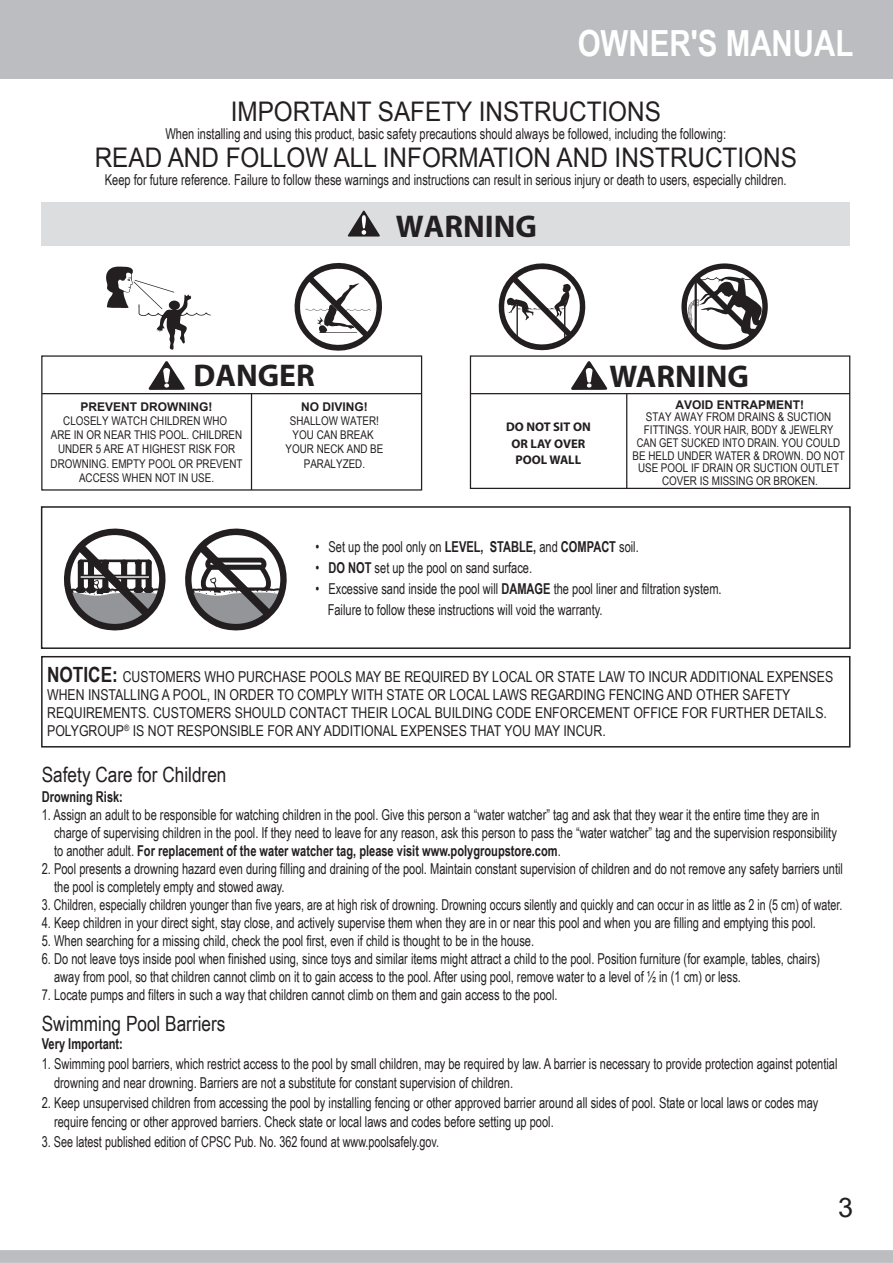
<style>
.page{position:relative;width:893px;height:1263px;background:#fff}
.page>*{position:absolute;margin:0;border:0;box-sizing:border-box;transform-origin:0 0}
.t1{font:700 36px "Arial Narrow";color:#fff}
.t2{font:700 31.5px "Myriad";color:#231f20}
.t3{font:27px "Arial";color:#231f20;scale:.9 1}
.t4{font:27px "Arial";color:#231f20}
.t5{font:21px "Arial Narrow";color:#231f20}
.t6{font:15px/18px "Arial Narrow";color:#231f20;scale:.9 1}
.t7{font:15px/18px "Arial Narrow";color:#231f20}
.t8{font:15px "Arial Narrow";color:#231f20;scale:.87 1}
.t9{font:15px "Arial Narrow";color:#231f20;scale:.88 1}
.t10{font:700 15px "Arial Narrow";color:#231f20;scale:.9 1}
.t11{font:700 12.6px/16.5px "Myriad";color:#231f20;text-align:center}
.t12{font:12px/14.2px "Arial Narrow";color:#231f20;text-align:center}
.t13{font:700 12px "Arial";color:#231f20}
.s1{font-weight:700}
.s2{font-weight:700;font-size:21px}
</style>
<div class="page">
<div style="left:41px;top:656px;width:809px;height:91px;border:2px solid #231f20"></div>
<svg style="left:498px;top:263px;width:88px;height:88px"></svg>
<div style="left:470px;top:355px;width:380px;height:134px;border:1px solid #231f20"></div>
<hr style="left:470px;top:393px;width:380px;height:1px;background:#231f20">
<hr style="left:626px;top:394px;width:1px;height:94px;background:#231f20">
<svg style="left:571px;top:361px;width:36px;height:29px"></svg>
<svg style="left:681px;top:263px;width:87px;height:87px"></svg>
<svg style="left:294px;top:263px;width:88px;height:88px"></svg>
<hr style="left:42px;top:393px;width:380px;height:1px;background:#231f20">
<hr style="left:251px;top:394px;width:1px;height:96px;background:#231f20">
<svg style="left:149px;top:361px;width:36px;height:29px"></svg>
<svg style="left:106px;top:266px;width:105px;height:84px"></svg>
<div style="left:42px;top:202px;width:808px;height:44px;background:#dcdddf"></div>
<svg style="left:348px;top:210px;width:32px;height:27px"></svg>
<svg style="left:185px;top:528px;width:102px;height:103px"></svg>
<svg style="left:64px;top:528px;width:102px;height:103px"></svg>
<div style="left:41px;top:506px;width:810px;height:143px;border:2px solid #231f20"></div>
<div style="left:0;top:0;width:893px;height:78px;background:#bcbdc0"></div>
<div style="left:0;top:1250px;width:893px;height:13px;background:#bcbdc0"></div>
<h1 class="t1" style="left:578px;top:17px;width:277px">OWNER′S MANUAL</h1>
<h3 class="t3" style="left:231px;top:93px;width:480px">IMPORTANT SAFETY INSTRUCTIONS</h3>
<p class="t6" style="left:165px;top:124px;width:624px">When installing and using this product, basic safety precautions should always be followed, including the following:</p>
<h3 class="t3" style="left:95px;top:140px;width:782px">READ AND FOLLOW ALL INFORMATION AND INSTRUCTIONS</h3>
<p class="t6" style="left:105px;top:170px;width:759px">Keep for future reference. Failure to follow these warnings and instructions can result in serious injury or death to users, especially children.</p>
<h2 class="t2" style="left:396px;top:210px;width:143px">WARNING</h2>
<h2 class="t2" style="left:193px;top:359px;width:123px">DANGER</h2>
<p class="t13" style="left:81px;top:398px;width:133px">PREVENT DROWNING!</p>
<p class="t12" style="left:51px;top:413px;width:193px">CLOSELY WATCH CHILDREN WHO<br>ARE IN OR NEAR THIS POOL. CHILDREN<br>UNDER 5 ARE AT HIGHEST RISK FOR<br>DROWNING. EMPTY POOL OR PREVENT<br>ACCESS WHEN NOT IN USE.</p>
<p class="t13" style="left:301px;top:398px;width:68px">NO DIVING!</p>
<p class="t12" style="left:286px;top:413px;width:99px">SHALLOW WATER!<br>YOU CAN BREAK<br>YOUR NECK AND BE<br>PARALYZED.</p>
<p class="t11" style="left:506px;top:419px;width:86px">DO NOT SIT ON<br>OR LAY OVER<br>POOL WALL</p>
<h2 class="t2" style="left:609px;top:360px;width:141px">WARNING</h2>
<p class="t13" style="left:676px;top:396px;width:130px">AVOID ENTRAPMENT!</p>
<p class="t12" style="left:633px;top:410px;width:214px;line-height:12.8px">STAY AWAY FROM DRAINS &amp; SUCTION<br>FITTINGS. YOUR HAIR, BODY &amp; JEWELRY<br>CAN GET SUCKED INTO DRAIN. YOU COULD<br>BE HELD UNDER WATER &amp; DROWN. DO NOT<br>USE POOL IF DRAIN OR SUCTION OUTLET<br>COVER IS MISSING OR BROKEN.</p>
<p class="t6" style="left:315px;top:537px;width:361px">• Set up the pool only on <span class="s1">LEVEL, STABLE,</span> and <span class="s1">COMPACT</span> soil.</p>
<p class="t6" style="left:315px;top:558px;width:242px">• <span class="s1">DO NOT</span> set up the pool on sand surface.</p>
<p class="t6" style="left:328px;top:578px;width:439px;line-height:21px;text-indent:-12px">• Excessive sand inside the pool will <span class="s1">DAMAGE</span> the pool liner and filtration system.<br>Failure to follow these instructions will void the warranty.</p>
<p class="t7" style="left:47px;top:667px;width:788px"><span class="s2">NOTICE:</span> CUSTOMERS WHO PURCHASE POOLS MAY BE REQUIRED BY LOCAL OR STATE LAW TO INCUR ADDITIONAL EXPENSES WHEN INSTALLING A POOL, IN ORDER TO COMPLY WITH STATE OR LOCAL LAWS REGARDING FENCING AND OTHER SAFETY REQUIREMENTS. CUSTOMERS SHOULD CONTACT THEIR LOCAL BUILDING CODE ENFORCEMENT OFFICE FOR FURTHER DETAILS.<br>POLYGROUP<sup>®</sup> IS NOT RESPONSIBLE FOR ANY ADDITIONAL EXPENSES THAT YOU MAY INCUR.</p>
<h3 class="t5" style="left:42px;top:759px;width:186px">Safety Care for Children</h3>
<p class="t10" style="left:42px;top:785px;width:92px">Drowning Risk:</p>
<p class="t6" style="left:54px;top:805px;width:871px;text-indent:-12px">1. Assign an adult to be responsible for watching children in the pool. Give this person a “water watcher” tag and ask that they wear it the entire time they are in charge of supervising children in the pool. If they need to leave for any reason, ask this person to pass the “water watcher” tag and the supervision responsibility to another adult. <span class="s1">For replacement of the water watcher tag, please visit www.polygroupstore.com</span>.</p>
<p class="t6" style="left:54px;top:859px;width:878px;text-indent:-12px">2. Pool presents a drowning hazard even during filling and draining of the pool. Maintain constant supervision of children and do not remove any safety barriers until the pool is completely empty and stowed away.</p>
<p class="t8" style="left:42px;top:893px;width:922px">3. Children, especially children younger than five years, are at high risk of drowning. Drowning occurs silently and quickly and can occur in as little as 2 in (5 cm) of water.</p>
<p class="t6" style="left:42px;top:913px;width:862px">4. Keep children in your direct sight, stay close, and actively supervise them when they are in or near this pool and when you are filling and emptying this pool.</p>
<p class="t6" style="left:42px;top:931px;width:548px">5. When searching for a missing child, check the pool first, even if child is thought to be in the house.</p>
<p class="t6" style="left:54px;top:949px;width:853px;text-indent:-12px">6. Do not leave toys inside pool when finished using, since toys and similar items might attract a child to the pool. Position furniture (for example, tables, chairs) away from pool, so that children cannot climb on it to gain access to the pool. After using pool, remove water to a level of ½ in (1 cm) or less.</p>
<p class="t6" style="left:42px;top:985px;width:574px">7. Locate pumps and filters in such a way that children cannot climb on them and gain access to the pool.</p>
<h3 class="t5" style="left:42px;top:1008px;width:185px">Swimming Pool Barriers</h3>
<p class="t10" style="left:42px;top:1033px;width:92px">Very Important:</p>
<p class="t6" style="left:54px;top:1053px;width:872px;line-height:19.5px;text-indent:-12px">1. Swimming pool barriers, which restrict access to the pool by small children, may be required by law. A barrier is necessary to provide protection against potential drowning and near drowning. Barriers are not a substitute for constant supervision of children.</p>
<p class="t6" style="left:54px;top:1092px;width:851px;line-height:19.5px;text-indent:-12px">2. Keep unsupervised children from accessing the pool by installing fencing or other approved barrier around all sides of pool. State or local laws or codes may require fencing or other approved barriers. Check state or local laws and codes before setting up pool.</p>
<p class="t9" style="left:42px;top:1130px;width:453px">3. See latest published edition of CPSC Pub. No. 362 found at www.poolsafely.gov.</p>
<h3 class="t4" style="left:838px;top:1189px;width:17px">3</h3>
</div>
